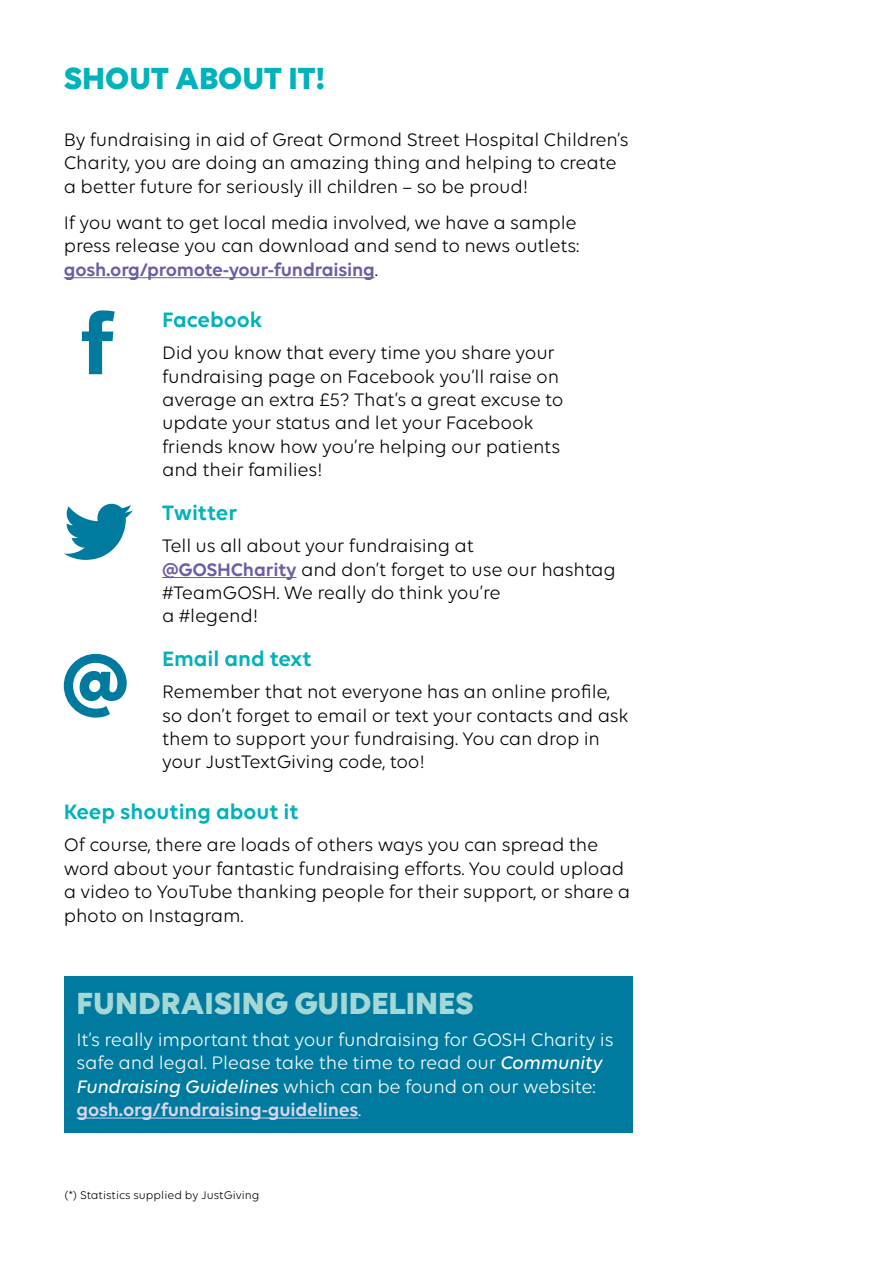
<style>
.page{position:relative;width:893px;height:1263px;background:#fff}
.page>*{position:absolute;margin:0;border:0;box-sizing:border-box;transform-origin:0 0}
.t1{font:700 33px "GOSH Brave";color:#a5d7d5}
.t2{font:700 33px "GOSH Brave";color:#00b2bb}
.t3{font:600 22.5px "GOSH Brave";color:#00b2bb}
.t4{font:19.5px/23.4px "GOSH Brave";letter-spacing:-.01em;color:#000}
.t5{font:19.5px/23.4px "GOSH Brave";letter-spacing:-.01em;color:#fff}
.t6{font:12px "GOSH Brave";color:#000}
.s1{font-weight:600;color:#6c5da5}
.s2{font-weight:500;font-style:italic}
.s3{font-weight:600;color:#d9d5ec}
</style>
<div class="page">
<hr style="left:64px;top:277px;width:311px;height:1px;background:#6c5da5">
<svg style="left:82px;top:310px;width:33px;height:64px"></svg>
<hr style="left:162px;top:577px;width:135px;height:1px;background:#6c5da5">
<svg style="left:64px;top:504px;width:69px;height:56px"></svg>
<svg style="left:64px;top:654px;width:63px;height:64px"></svg>
<div style="left:64px;top:976px;width:568px;height:157px;background:#007b9f"></div>
<hr style="left:77px;top:1117px;width:281px;height:1px;background:#d9d5ec">
<h1 class="t2" style="left:64px;top:58px;width:263px">SHOUT ABOUT IT!</h1>
<p class="t4" style="left:64px;top:128px;width:566px">By fundraising in aid of Great Ormond Street Hospital Children’s<br>Charity, you are doing an amazing thing and helping to create a better future for seriously ill children – so be proud!</p>
<p class="t4" style="left:64px;top:211px;width:517px">If you want to get local media involved, we have a sample press release you can download and send to news outlets: <span class="s1">gosh.org/promote-your-fundraising</span>.</p>
<p class="t3" style="left:162px;top:307px;width:102px">Facebook</p>
<p class="t4" style="left:162px;top:341px;width:403px">Did you know that every time you share your fundraising page on Facebook you’ll raise on average an extra £5? That’s a great excuse to update your status and let your Facebook friends know how you’re helping our patients and their families!</p>
<p class="t3" style="left:162px;top:500px;width:77px">Twitter</p>
<p class="t4" style="left:162px;top:534px;width:455px">Tell us all about your fundraising at<br><span class="s1">@GOSHCharity</span> and don’t forget to use our hashtag #TeamGOSH. We really do think you’re<br>a #legend!</p>
<p class="t3" style="left:162px;top:646px;width:151px">Email and text</p>
<p class="t4" style="left:162px;top:680px;width:468px">Remember that not everyone has an online profile, so don’t forget to email or text your contacts and ask them to support your fundraising. You can drop in your JustTextGiving code, too!</p>
<p class="t3" style="left:64px;top:799px;width:237px">Keep shouting about it</p>
<p class="t4" style="left:64px;top:833px;width:568px">Of course, there are loads of others ways you can spread the word about your fantastic fundraising efforts. You could upload a video to YouTube thanking people for their support, or share a photo on Instagram.</p>
<h1 class="t1" style="left:77px;top:983px;width:399px">FUNDRAISING GUIDELINES</h1>
<p class="t5" style="left:77px;top:1027px;width:539px">It’s really important that your fundraising for GOSH Charity is safe and legal. Please take the time to read our <span class="s2">Community Fundraising Guidelines</span> which can be found on our website: <span class="s3">gosh.org/fundraising-guidelines</span>.</p>
<p class="t6" style="left:65px;top:1188px;width:196px">(*) Statistics supplied by JustGiving</p>
</div>
